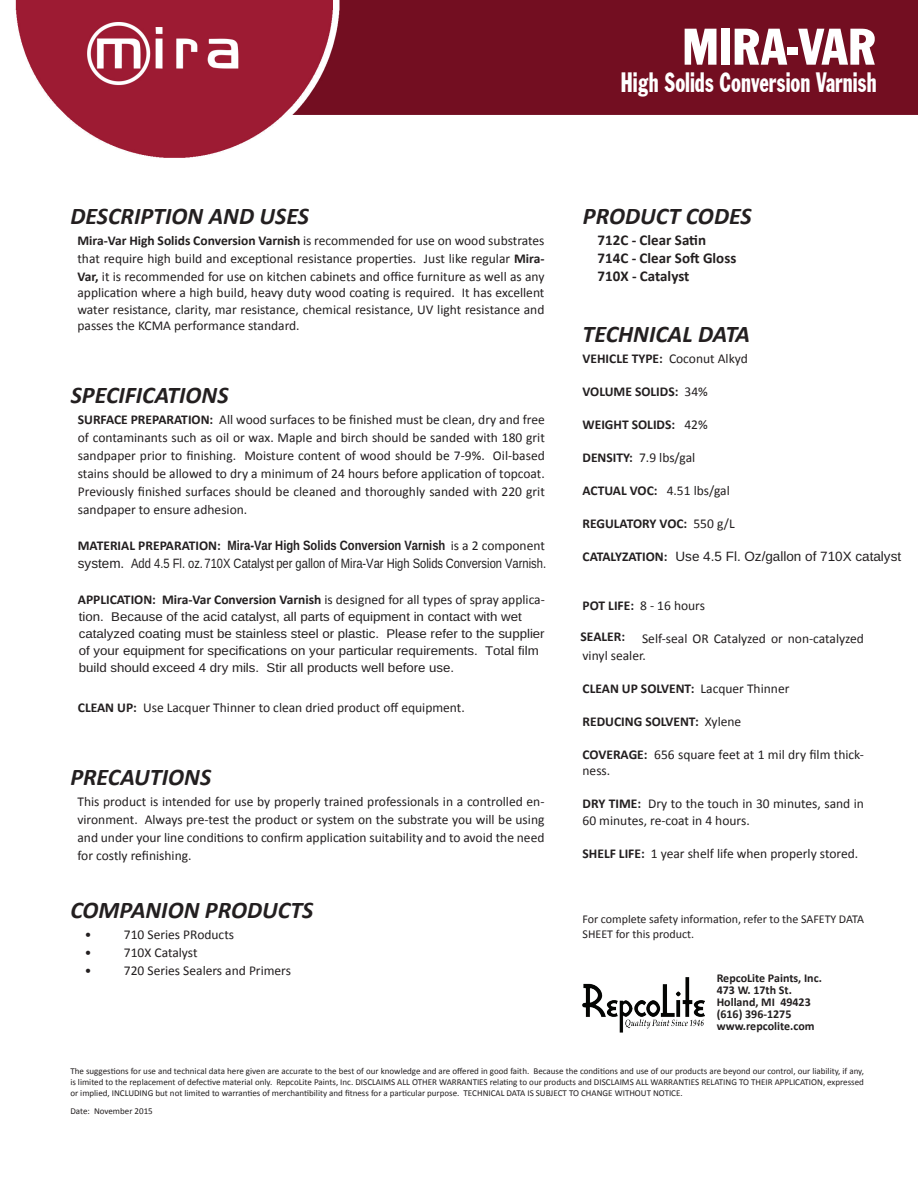
<style>
.page{position:relative;width:918px;height:1188px;background:#fff}
.page>*{position:absolute;margin:0;border:0;box-sizing:border-box;transform-origin:0 0}
.t1{font:54px "Franklin Cond Gothic";color:#fff}
.t2{font:29.25px "Franklin Cond Gothic";color:#fff;scale:.77 1}
.t3{font:italic 700 24px "Calibri";color:#231f20}
.t4{font:700 15px/18px "Calibri";color:#231f20}
.t5{font:13.5px/18px "Calibri";color:#231f20;text-align:justify}
.t6{font:700 13.5px "Calibri";color:#231f20}
.t7{font:13.5px/18px "Liberation Sans";letter-spacing:.005em;color:#231f20}
.t8{font:12.6px/16.8px "Liberation Sans";letter-spacing:.005em;color:#231f20;scale:1.05 1}
.t9{font:700 12px/12px "Calibri";color:#231f20}
.t10{font:12px/14.4px "Calibri";color:#231f20}
.t11{font:9px/10.8px "Calibri";color:#231f20;text-align:justify}
.s1{font-weight:700}
.s2{font-family:"Calibri";font-weight:700}
.s3{font-family:"Calibri"}
.s4{font-weight:400}
</style>
<div class="page">
<img style="left:15px;top:0;width:903px;height:158px">
<img style="left:583px;top:977px;width:122px;height:56px">
<h1 class="t1" style="left:682px;top:16px;width:196px">MIRA-VAR</h1>
<h2 class="t2" style="left:621px;top:66px;width:333px">High Solids Conversion Varnish</h2>
<h3 class="t3" style="left:70px;top:200px;width:240px">DESCRIPTION AND USES</h3>
<p class="t5" style="left:77px;top:231px;width:469px"><span class="s1">Mira-Var High Solids Conversion Varnish</span> is recommended for use on wood substrates that require high build and exceptional resistance properties. Just like regular <span class="s1">Mira-Var,</span> it is recommended for use on kitchen cabinets and office furniture as well as any</p>
<p class="t5" style="left:77px;top:284px;width:469px;line-height:16.5px">application where a high build, heavy duty wood coating is required. It has excellent water resistance, clarity, mar resistance, chemical resistance, UV light resistance and passes the KCMA performance standard.</p>
<h3 class="t3" style="left:71px;top:380px;width:159px">SPECIFICATIONS</h3>
<p class="t5" style="left:78px;top:410px;width:469px"><span class="s1">SURFACE PREPARATION:</span> All wood surfaces to be finished must be clean, dry and free of contaminants such as oil or wax. Maple and birch should be sanded with 180 grit sandpaper prior to finishing. Moisture content of wood should be 7-9%. Oil-based stains should be allowed to dry a minimum of 24 hours before application of topcoat.<br>Previously finished surfaces should be cleaned and thoroughly sanded with 220 grit sandpaper to ensure adhesion.</p>
<p class="t7" style="left:78px;top:536px;width:470px"><span class="s2">MATERIAL PREPARATION:</span> <span class="s1">Mira-Var High Solids Conversion Varnish</span> <span class="s3">is a 2 component </span>system . Add 4.5 Fl. oz.710X Catalyst per gallon of Mira-Var High Solids Conversion Varnish.</p>
<p class="t6" style="left:78px;top:591px;width:469px">APPLICATION: Mira-Var Conversion Varnish <span class="s4">is designed for all types of spray applica-</span></p>
<p class="t8" style="left:79px;top:608px;width:445px">tion. Because of the acid catalyst, all parts of equipment in contact with wet catalyzed coating must be stainless steel or plastic. Please refer to the supplier of your equipment for specifications on your particular requirements. Total film build should exceed 4 dry mils. Stir all products well before use.</p>
<p class="t5" style="left:78px;top:698px;width:389px"><span class="s1">CLEAN UP:</span> Use Lacquer Thinner to clean dried product off equipment.</p>
<h3 class="t3" style="left:70px;top:762px;width:142px">PRECAUTIONS</h3>
<p class="t5" style="left:77px;top:792px;width:469px">This product is intended for use by properly trained professionals in a controlled en&shy;vironment. Always pre-test the product or system on the substrate you will be using and under your line conditions to confirm application suitability and to avoid the need for costly refinishing.</p>
<h3 class="t3" style="left:70px;top:894px;width:245px">COMPANION PRODUCTS</h3>
<p class="t5" style="left:85px;top:925px;width:151px">• 710 Series PRoducts</p>
<p class="t5" style="left:85px;top:943px;width:114px">• 710X Catalyst</p>
<p class="t5" style="left:85px;top:961px;width:208px">• 720 Series Sealers and Primers</p>
<h3 class="t3" style="left:583px;top:201px;width:170px">PRODUCT CODES</h3>
<p class="t4" style="left:598px;top:231px;width:140px">712C - Clear Satin<br>714C - Clear Soft Gloss<br>710X - Catalyst</p>
<h3 class="t3" style="left:583px;top:319px;width:169px">TECHNICAL DATA</h3>
<p class="t6" style="left:583px;top:350px;width:167px">VEHICLE TYPE: <span class="s4">Coconut Alkyd</span></p>
<p class="t6" style="left:583px;top:383px;width:127px">VOLUME SOLIDS: <span class="s4">34%</span></p>
<p class="t6" style="left:583px;top:416px;width:127px">WEIGHT SOLIDS: <span class="s4">42%</span></p>
<p class="t5" style="left:583px;top:448px;width:114px"><span class="s1">DENSITY:</span> 7.9 lbs/gal</p>
<p class="t5" style="left:583px;top:481px;width:149px"><span class="s1">ACTUAL VOC:</span> 4.51 lbs/gal</p>
<p class="t6" style="left:583px;top:515px;width:154px">REGULATORY VOC: <span class="s4">550 g/L</span></p>
<p class="t7" style="left:583px;top:547px;width:320px"><span class="s2">CATALYZATION:</span> Use 4.5 Fl. Oz/gallon of 710X catalyst</p>
<p class="t5" style="left:583px;top:597px;width:124px"><span class="s1">POT LIFE:</span> 8 - 16 hours</p>
<p class="t6" style="left:581px;top:628px;width:46px">SEALER:</p>
<p class="t5" style="left:583px;top:630px;width:283px;line-height:16.5px;text-indent:60px">Self-seal OR Catalyzed or non-catalyzed vinyl sealer.</p>
<p class="t6" style="left:583px;top:680px;width:208px">CLEAN UP SOLVENT: <span class="s4">Lacquer Thinner</span></p>
<p class="t6" style="left:583px;top:713px;width:160px">REDUCING SOLVENT: <span class="s4">Xylene</span></p>
<p class="t5" style="left:583px;top:746px;width:283px;line-height:16.5px"><span class="s1">COVERAGE:</span> 656 square feet at 1 mil dry film thick&shy;ness.</p>
<p class="t5" style="left:583px;top:795px;width:283px;line-height:16.5px"><span class="s1">DRY TIME:</span> Dry to the touch in 30 minutes, sand in<br>60 minutes, re-coat in 4 hours.</p>
<p class="t5" style="left:583px;top:844px;width:277px"><span class="s1">SHELF LIFE:</span> 1 year shelf life when properly stored.</p>
<p class="t10" style="left:583px;top:912px;width:283px">For complete safety information, refer to the SAFETY DATA<br>SHEET for this product.</p>
<p class="t9" style="left:717px;top:972px;width:107px">RepcoLite Paints, Inc.<br>473 W. 17th St.<br>Holland, MI 49423 (616) 396-1275 www.repcolite.com</p>
<p class="t11" style="left:70px;top:1066px;width:795px">The suggestions for use and technical data here given are accurate to the best of our knowledge and are offered in good faith. Because the conditions and use of our products are beyond our control, our liability, if any, is limited to the replacement of defective material only. RepcoLite Paints, Inc. DISCLAIMS ALL OTHER WARRANTIES relating to our products and DISCLAIMS ALL WARRANTIES RELATING TO THEIR APPLICATION, expressed or implied, INCLUDING but not limited to warranties of merchantibility and fitness for a particular purpose. TECHNICAL DATA IS SUBJECT TO CHANGE WITHOUT NOTICE.</p>
<p class="t11" style="left:70px;top:1105px;width:84px">Date: November 2015</p>
</div>
